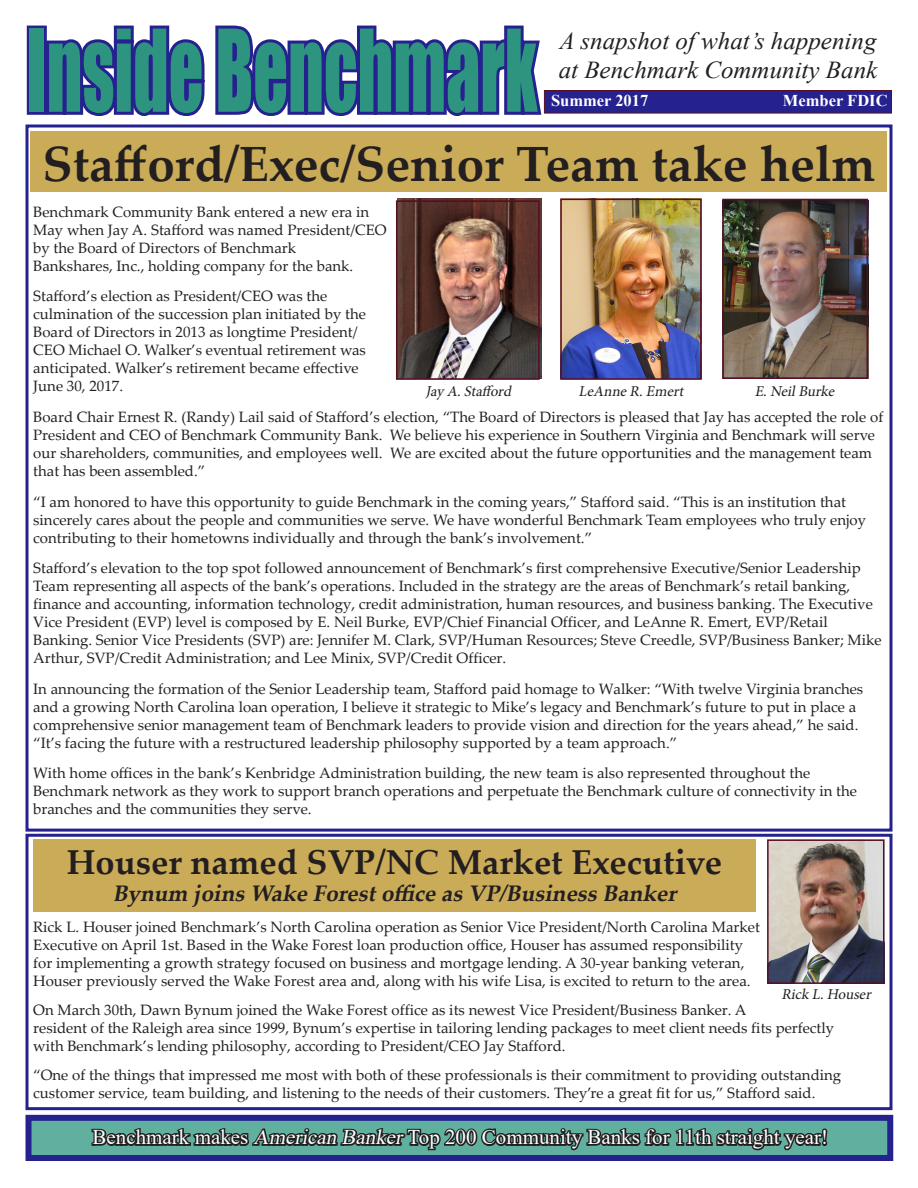
<style>
.page{position:relative;width:918px;height:1188px;background:#fff}
.page>*{position:absolute;margin:0;border:0;box-sizing:border-box;transform-origin:0 0}
.t1{font:105.3px "Impact";color:#2c947f;scale:.65 1}
.t2{font:700 49.5px "Palatino Linotype";color:#231f20}
.t3{font:700 34.5px "Palatino Linotype";color:#231f20}
.t4{font:italic 24.3px "Times New Roman";color:#231f20}
.t5{font:italic 700 22.5px "Palatino Linotype";color:#231f20}
.t6{font:21px "Times New Roman";color:#fff}
.t7{font:700 16.5px "Times New Roman";color:#fff}
.t8{font:15px/18px "Palatino Linotype";color:#231f20}
.t9{font:italic 15px "Minion Pro";color:#231f20}
.s1{font-style:italic}
</style>
<div class="page">
<div style="left:26px;top:124px;width:866px;height:708px;border:3px solid #25218f"></div>
<div style="left:27px;top:26px;width:20px;height:89px;border:6px solid #25218f"></div>
<svg style="left:43px;top:25px;width:502px;height:91px"></svg>
<div style="left:26px;top:1115px;width:867px;height:46px;background:#61af9f;border:6px solid #25218f"></div>
<svg style="left:90px;top:1110px;width:740px;height:51px"></svg>
<div style="left:31px;top:132px;width:856px;height:60px;background:#caab58"></div>
<img style="left:397px;top:198px;width:144px;height:181px">
<div style="left:33px;top:839px;width:723px;height:73px;background:#caab58"></div>
<div style="left:544px;top:90px;width:348px;height:23px;background:#25218f;border:1px solid #561026"></div>
<div style="left:396px;top:200px;width:144px;height:180px;border:2px solid #561026"></div>
<img style="left:560px;top:198px;width:142px;height:179px">
<img style="left:725px;top:202px;width:140px;height:174px">
<div style="left:560px;top:199px;width:142px;height:181px;border:2px solid #561026"></div>
<div style="left:722px;top:199px;width:146px;height:180px;border:2px solid #561026"></div>
<div style="left:26px;top:834px;width:866px;height:276px;border:3px solid #25218f"></div>
<img style="left:770px;top:839px;width:115px;height:145px">
<div style="left:767px;top:839px;width:117px;height:145px;border:2px solid #561026"></div>
<p class="t1" style="left:27px;top:-11px;width:787px">Inside Benchmark</p>
<p class="t4" style="left:559px;top:24px;width:319px">A snapshot of what’s happening</p>
<p class="t4" style="left:559px;top:53px;width:320px">at Benchmark Community Bank</p>
<p class="t7" style="left:551px;top:89px;width:99px">Summer 2017</p>
<p class="t7" style="left:783px;top:89px;width:106px">Member FDIC</p>
<p class="t2" style="left:42px;top:130px;width:835px">Stafford/Exec/Senior Team take helm</p>
<p class="t8" style="left:33px;top:202px;width:355px">Benchmark Community Bank entered a new era in<br>May when Jay A. Stafford was named President/CEO by the Board of Directors of Benchmark</p>
<p class="t8" style="left:33px;top:256px;width:322px">Bankshares, Inc., holding company for the bank.</p>
<p class="t8" style="left:33px;top:287px;width:334px">Stafford’s election as President/CEO was the culmination of the succession plan initiated by the Board of Directors in 2013 as longtime President/ CEO Michael O. Walker’s eventual retirement was anticipated. Walker’s retirement became effective June 30, 2017.</p>
<p class="t8" style="left:33px;top:407px;width:852px">Board Chair Ernest R. (Randy) Lail said of Stafford’s election, “The Board of Directors is pleased that Jay has accepted the role of President and CEO of Benchmark Community Bank. We believe his experience in Southern Virginia and Benchmark will serve our shareholders, communities, and employees well. We are excited about the future opportunities and the management team that has been assembled.”</p>
<p class="t8" style="left:33px;top:492px;width:834px">“I am honored to have this opportunity to guide Benchmark in the coming years,” Stafford said. “This is an institution that sincerely cares about the people and communities we serve. We have wonderful Benchmark Team employees who truly enjoy contributing to their hometowns individually and through the bank’s involvement.”</p>
<p class="t8" style="left:33px;top:559px;width:850px">Stafford’s elevation to the top spot followed announcement of Benchmark’s first comprehensive Executive/Senior Leadership Team representing all aspects of the bank’s operations. Included in the strategy are the areas of Benchmark’s retail banking, finance and accounting, information technology, credit administration, human resources, and business banking. The Executive Vice President (EVP) level is composed by E. Neil Burke, EVP/Chief Financial Officer, and LeAnne R. Emert, EVP/Retail Banking. Senior Vice Presidents (SVP) are: Jennifer M. Clark, SVP/Human Resources; Steve Creedle, SVP/Business Banker; Mike Arthur, SVP/Credit Administration; and Lee Minix, SVP/Credit Officer.</p>
<p class="t8" style="left:33px;top:679px;width:832px">In announcing the formation of the Senior Leadership team, Stafford paid homage to Walker: “With twelve Virginia branches and a growing North Carolina loan operation, I believe it strategic to Mike’s legacy and Benchmark’s future to put in place a comprehensive senior management team of Benchmark leaders to provide vision and direction for the years ahead,” he said. “It’s facing the future with a restructured leadership philosophy supported by a team approach.”</p>
<p class="t8" style="left:33px;top:764px;width:825px">With home offices in the bank’s Kenbridge Administration building, the new team is also represented throughout the<br>Benchmark network as they work to support branch operations and perpetuate the Benchmark culture of connectivity in the branches and the communities they serve.</p>
<p class="t3" style="left:67px;top:838px;width:657px">Houser named SVP/NC Market Executive</p>
<p class="t5" style="left:113px;top:877px;width:570px">Bynum j oins Wake Forestoffice as VP/Business Banker</p>
<p class="t9" style="left:426px;top:381px;width:91px">JayA.Stafford</p>
<p class="t9" style="left:755px;top:381px;width:85px">E.NeilBurke</p>
<p class="t9" style="left:579px;top:381px;width:110px">LeAnneR.Emert</p>
<p class="t8" style="left:33px;top:918px;width:728px">Rick L. Houser joined Benchmark’s North Carolina operation as Senior Vice President/North Carolina Market Executive on April 1st. Based in the Wake Forest loan production office, Houser has assumed responsibility for implementing a growth strategy focused on business and mortgage lending. A 30-year banking veteran, Houser previously served the Wake Forest area and, along with his wife Lisa, is excited to return to the area.</p>
<p class="t8" style="left:33px;top:1000px;width:802px">On March 30th, Dawn Bynum joined the Wake Forest office as its newest Vice President/Business Banker. A<br>resident of the Raleigh area since 1999, Bynum’s expertise in tailoring lending packages to meet client needs fits perfectly with Benchmark’s lending philosophy, according to President/CEO Jay Stafford.</p>
<p class="t8" style="left:33px;top:1065px;width:810px">“One of the things that impressed me most with both of these professionals is their commitment to providing outstanding customer service, team building, and listening to the needs of their customers. They’re a great fit for us,” Stafford said.</p>
<p class="t9" style="left:781px;top:984px;width:95px">Rick L.Houser</p>
<p class="t6" style="left:93px;top:1122px;width:737px">Benchmark makes <span class="s1">American Banker</span>Top 200 Community Banks for 11th straight year!</p>
</div>
